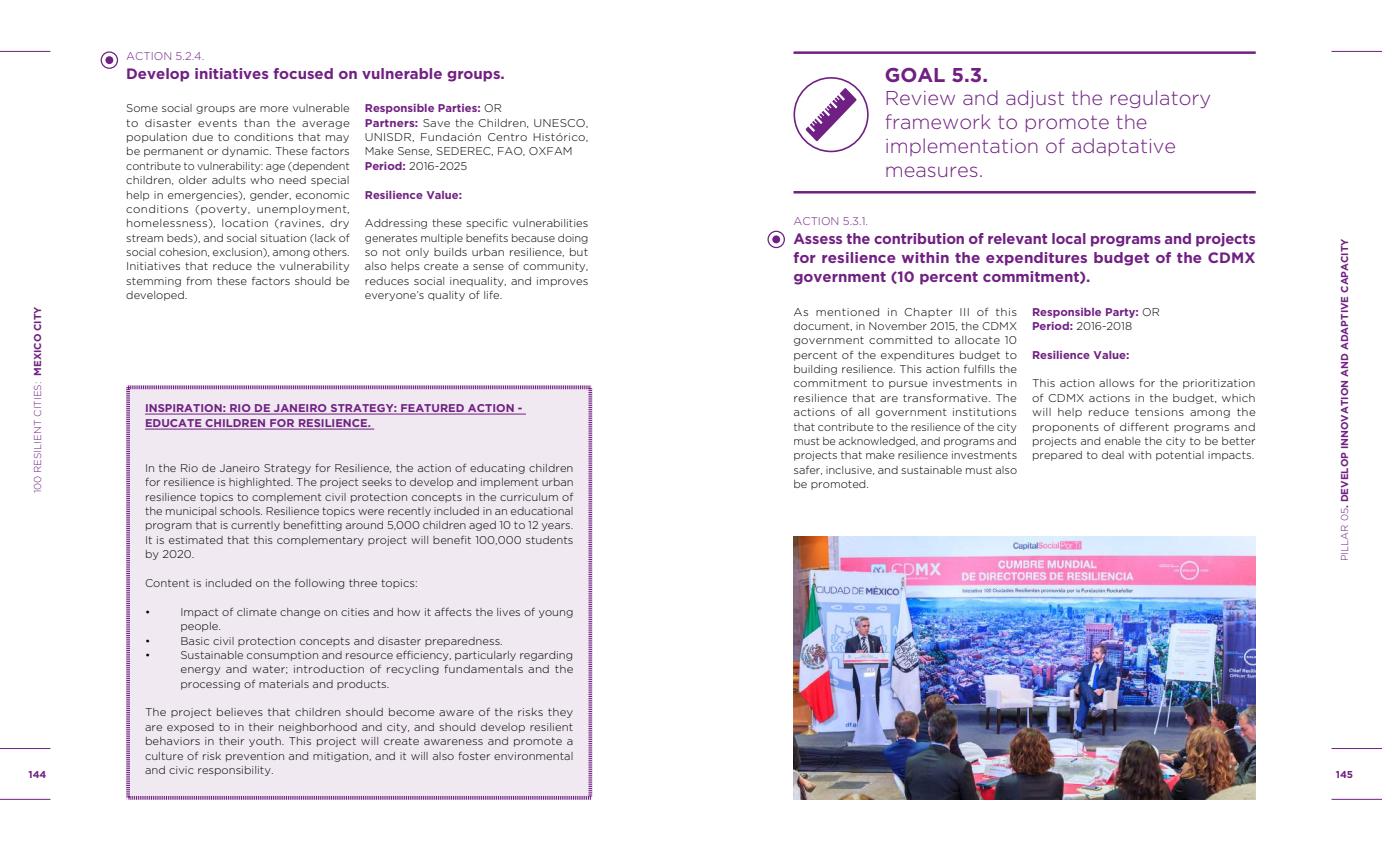
<style>
.page{position:relative;width:1382px;height:851px;background:#fff}
.page>*{position:absolute;margin:0;border:0;box-sizing:border-box;transform-origin:0 0}
.t1{font:300 20px/23.8px "Gotham";color:#702082}
.t2{font:700 20px "Gotham";color:#702082}
.t3{font:700 15px/18.8px "Gotham";color:#702082;text-align:justify}
.t4{font:300 11.25px/14.4px "Gotham";color:#000;text-align:justify}
.t5{font:700 11.25px/15px "Gotham";color:#702082}
.t6{font:300 11.25px "Gotham";color:#702082}
.t7{font:700 10px "Gotham";color:#702082}
.t8{font:300 10px "Gotham";color:#702082}
.s1{font-weight:700;color:#702082}
.s2{font-weight:300;color:#000}
.s3{font-weight:300}
.s4{font-weight:700}
</style>
<div class="page">
<hr style="left:0;top:51px;width:50px;height:1px;background:#702082">
<hr style="left:0;top:799px;width:50px;height:1px;background:#702082">
<hr style="left:0;top:748px;width:50px;height:1px;background:#702082">
<hr style="left:1331px;top:51px;width:51px;height:1px;background:#702082">
<hr style="left:1331px;top:799px;width:51px;height:1px;background:#702082">
<hr style="left:1331px;top:748px;width:51px;height:1px;background:#702082">
<div style="left:126px;top:385px;width:467px;height:415px;background:#f0e9f2"></div>
<div style="left:105px;top:56px;width:8px;height:8px;background:#702082;border-radius:50%"></div>
<div style="left:101px;top:51px;width:17px;height:18px;border:1px solid #702082;border-radius:50%"></div>
<hr style="left:793px;top:51px;width:463px;height:3px;background:#702082">
<hr style="left:793px;top:191px;width:463px;height:2px;background:#702082">
<div style="left:793px;top:77px;width:76px;height:75px;border:2px solid #702082;border-radius:50%"></div>
<svg style="left:806px;top:88px;width:51px;height:53px"></svg>
<img style="left:793px;top:536px;width:463px;height:263px">
<div style="left:772px;top:235px;width:8px;height:8px;background:#702082;border-radius:50%"></div>
<div style="left:767px;top:231px;width:18px;height:17px;border:1px solid #702082;border-radius:50%"></div>
<p class="t6" style="left:126px;top:50px;width:80px">ACTION 5.2.4.</p>
<h2 class="t3" style="left:126px;top:63px;width:380px">Develop initiatives focused on vulnerable groups.</h2>
<p class="t4" style="left:126px;top:101px;width:225px">Some social groups are more vulnerable to disaster events than the average population due to conditions that may be permanent or dynamic. These factors contribute to vulnerability: age (dependent children, older adults who need special help in emergencies), gender, economic conditions (poverty, unemployment, homelessness), location (ravines, dry stream beds), and social situation (lack of social cohesion, exclusion), among others.<br>Initiatives that reduce the vulnerability stemming from these factors should be developed.</p>
<p class="t4" style="left:365px;top:101px;width:225px;text-align:left"><span class="s1">Responsible Parties:</span> OR<br><span class="s1">Partners:</span> Save the Children, UNESCO,<br>UNISDR, Fundación Centro Histórico,<br>Make Sense, SEDEREC, FAO, OXFAM<br><span class="s1">Period:</span> 2016-2025</p>
<h1 class="t2" style="left:885px;top:63px;width:105px">GOAL 5.3.</h1>
<h1 class="t1" style="left:885px;top:86px;width:328px">Review and adjust the regulatory framework to promote the implementation of adaptative measures.</h1>
<p class="t5" style="left:365px;top:187px;width:99px">Resilience Value:</p>
<p class="t4" style="left:365px;top:216px;width:225px">Addressing these specific vulnerabilities generates multiple benefits because doing so not only builds urban resilience, but also helps create a sense of community, reduces social inequality, and improves everyone’s quality of life.</p>
<p class="t6" style="left:793px;top:215px;width:76px">ACTION 5.3.1.</p>
<h2 class="t3" style="left:793px;top:229px;width:464px">Assess the contribution of relevant local programs and projects for resilience within the expenditures budget of the CDMX government (10 percent commitment).</h2>
<p class="t4" style="left:793px;top:304px;width:225px">As mentioned in Chapter III of this document, in November 2015, the CDMX government committed to allocate 10 percent of the expenditures budget to building resilience. This action fulfills the commitment to pursue investments in resilience that are transformative. The actions of all government institutions that contribute to the resilience of the city must be acknowledged, and programs and projects that make resilience investments safer, inclusive, and sustainable must also be promoted.</p>
<p class="t5" style="left:1032px;top:304px;width:129px;line-height:14.4px">Responsible Party: <span class="s2">OR<br></span>Period: <span class="s2">2016-2018</span></p>
<p class="t7" style="left:1339px;top:561px;width:324px;rotate:-90deg"><span class="s3">PILLAR 05</span>. DEVELOP INNOVATION AND ADAPTIVE CAPACITY</p>
<p class="t8" style="left:32px;top:493px;width:188px;rotate:-90deg">100 RESILIENT CITIES: <span class="s4">MEXICO CITY</span></p>
<p class="t5" style="left:1032px;top:347px;width:99px">Resilience Value:</p>
<p class="t4" style="left:1032px;top:376px;width:225px">This action allows for the prioritization of CDMX actions in the budget, which will help reduce tensions among the proponents of different programs and projects and enable the city to be better prepared to deal with potential impacts.</p>
<p class="t5" style="left:145px;top:400px;width:379px">INSPIRATION: RIO DE JANEIRO STRATEGY: FEATURED ACTION -<br>EDUCATE CHILDREN FOR RESILIENCE.</p>
<p class="t4" style="left:145px;top:460px;width:430px">In the Rio de Janeiro Strategy for Resilience, the action of educating children for resilience is highlighted. The project seeks to develop and implement urban resilience topics to complement civil protection concepts in the curriculum of the municipal schools. Resilience topics were recently included in an educational program that is currently benefitting around 5,000 children aged 10 to 12 years.<br>It is estimated that this complementary project will benefit 100,000 students by 2020.</p>
<p class="t4" style="left:145px;top:575px;width:274px">Content is included on the following three topics:</p>
<p class="t4" style="left:145px;top:604px;width:7px">•</p>
<p class="t4" style="left:180px;top:604px;width:395px">Impact of climate change on cities and how it affects the lives of young people.</p>
<p class="t4" style="left:145px;top:633px;width:7px">•</p>
<p class="t4" style="left:180px;top:633px;width:324px">Basic civil protection concepts and disaster preparedness.</p>
<p class="t4" style="left:145px;top:647px;width:7px">•</p>
<p class="t4" style="left:180px;top:647px;width:395px">Sustainable consumption and resource efficiency, particularly regarding energy and water; introduction of recycling fundamentals and the processing of materials and products.</p>
<p class="t4" style="left:145px;top:705px;width:430px">The project believes that children should become aware of the risks they are exposed to in their neighborhood and city, and should develop resilient behaviors in their youth. This project will create awareness and promote a culture of risk prevention and mitigation, and it will also foster environmental and civic responsibility.</p>
<p class="t7" style="left:29px;top:768px;width:19px">144</p>
<p class="t7" style="left:1336px;top:768px;width:19px">145</p>
</div>
